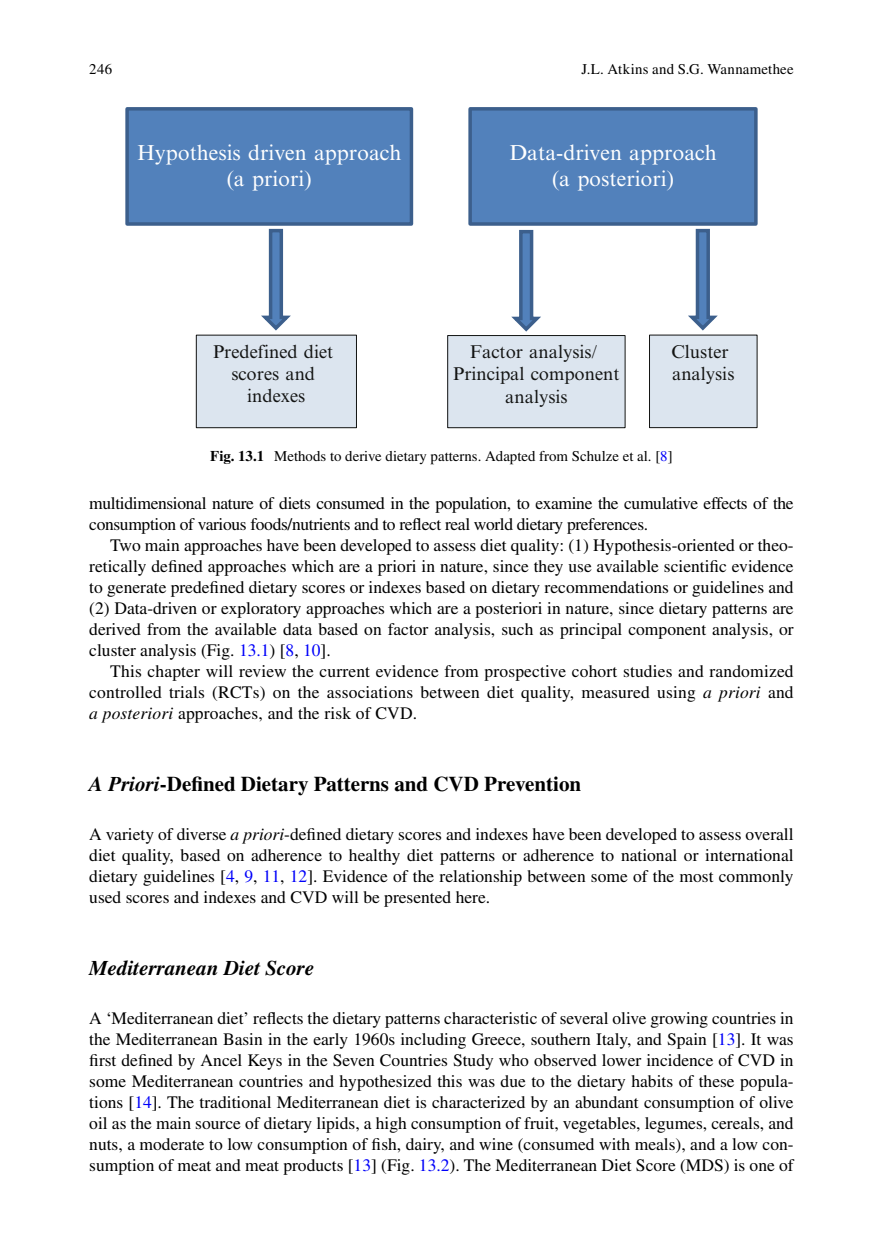
<style>
.page{position:relative;width:883px;height:1260px;background:#fff}
.page>*{position:absolute;margin:0;border:0;box-sizing:border-box;transform-origin:0 0}
.t1{font:21.7px/26.1px "Cfvvmr Vddsdc Times New Roman";color:#fff;text-align:center}
.t2{font:700 21px "Rntmtr Fxhqdn Times";color:#000}
.t3{font:italic 700 21px "Qpmwjp Lptbhq Times";color:#000}
.t4{font:18.55px/22.2px "Cfvvmr Vddsdc Times New Roman";color:#131413;text-align:center}
.t5{font:17.5px/21px "Nywbcl Qxmxvg Times";color:#000;text-align:justify}
.t6{font:17.5px/21px "Nywbcl Qxmxvg Times";letter-spacing:-.02em;color:#000}
.t7{font:14.88px "Nywbcl Qxmxvg Times";color:#000}
.t8{font:14.88px "Nywbcl Qxmxvg Times";letter-spacing:.02em;color:#000}
.s1{font-family:"Rntmtr Fxhqdn Times";font-weight:700}
.s2{color:#0000fa}
.s3{font-family:"Kxdplb Rhjvdb Times";font-style:italic}
.s4{font-family:"Qpmwjp Lptbhq Times";font-style:italic}
</style>
<div class="page">
<div style="left:127px;top:109px;width:284px;height:115px;background:#5281bb"></div>
<div style="left:125px;top:107px;width:288px;height:119px;border:4px solid #3c5f8c"></div>
<div style="left:470px;top:109px;width:286px;height:115px;background:#5281bb"></div>
<div style="left:468px;top:107px;width:290px;height:119px;border:4px solid #3c5f8c"></div>
<div style="left:196px;top:335px;width:160px;height:93px;background:#dce5ef"></div>
<div style="left:196px;top:335px;width:161px;height:93px;border:1px solid #131413"></div>
<svg style="left:261px;top:228px;width:30px;height:103px"></svg>
<div style="left:448px;top:336px;width:177px;height:92px;background:#dce5ef"></div>
<div style="left:447px;top:335px;width:179px;height:93px;border:1px solid #131413"></div>
<div style="left:650px;top:335px;width:107px;height:93px;background:#dce5ef"></div>
<div style="left:649px;top:335px;width:109px;height:93px;border:1px solid #131413"></div>
<svg style="left:511px;top:229px;width:30px;height:103px"></svg>
<svg style="left:688px;top:228px;width:30px;height:103px"></svg>
<p class="t7" style="left:89px;top:64px;width:24px">246</p>
<p class="t8" style="left:582px;top:64px;width:214px">J.L. Atkins and S.G. Wannamethee</p>
<p class="t1" style="left:137px;top:142px;width:266px">Hypothesis driven approach (a priori)</p>
<p class="t1" style="left:509px;top:142px;width:209px">Data-driven approach (a posteriori)</p>
<p class="t4" style="left:213px;top:342px;width:122px">Predefined diet scores and indexes</p>
<p class="t4" style="left:453px;top:342px;width:168px">Factor analysis/<br>Principal component analysis</p>
<p class="t4" style="left:672px;top:342px;width:64px;text-align:left">Cluster analysis</p>
<p class="t7" style="left:210px;top:450px;width:464px"><span class="s1">Fig. 13.1</span> Methods to derive dietary patterns. Adapted from Schulze et al. [ <span class="s2">8</span> ]</p>
<p class="t6" style="left:89px;top:495px;width:706px">multidimensional nature of diets consumed in the population, to examine the cumulative effects of the consumption of various foods/nutrients and to reflect real world dietary preferences.</p>
<p class="t5" style="left:89px;top:537px;width:706px;text-indent:21px">Two main approaches have been developed to assess diet quality: (1) Hypothesis-oriented or theo&shy;retically defined approaches which are a priori in nature, since they use available scientific evidence to generate predefined dietary scores or indexes based on dietary recommendations or guidelines and (2) Data-driven or exploratory approaches which are a posteriori in nature, since dietary patterns are derived from the available data based on factor analysis, such as principal component analysis , or cluster analysis (Fig. <span class="s2">13.1</span> ) [ <span class="s2">8</span> , <span class="s2">10</span> ].</p>
<p class="t5" style="left:89px;top:663px;width:706px;text-indent:21px">This chapter will review the current evidence from prospective cohort studies and randomized controlled trials (RCTs) on the associations between diet quality, measured using <span class="s3">a priori</span> and <span class="s3">a posteriori</span> approaches, and the risk of CVD.</p>
<p class="t2" style="left:89px;top:777px;width:494px"><span class="s4">A Priori</span>-Defined Dietary Patterns and CVD Prevention</p>
<p class="t5" style="left:89px;top:825px;width:706px">A variety of diverse <span class="s3">a priori</span> -defined dietary scores and indexes have been developed to assess overall diet quality, based on adherence to healthy diet patterns or adherence to national or international dietary guidelines [ <span class="s2">4</span> , <span class="s2">9</span> , <span class="s2">11</span> , <span class="s2">12</span> ]. Evidence of the relationship between some of the most commonly used scores and indexes and CVD will be presented here.</p>
<p class="t3" style="left:89px;top:960px;width:227px">Mediterranean Diet Score</p>
<p class="t5" style="left:89px;top:1009px;width:706px">A ‘Mediterranean diet’ reflects the dietary patterns characteristic of several olive growing countries in the Mediterranean Basin in the early 1960s including Greece, southern Italy, and Spain [ <span class="s2">13</span> ]. It was first defined by Ancel Keys in the Seven Countries Study who observed lower incidence of CVD in some Mediterranean countries and hypothesized this was due to the dietary habits of these popula&shy;tions [ <span class="s2">14</span> ]. The traditional Mediterranean diet is characterized by an abundant consumption of olive oil as the main source of dietary lipids, a high consumption of fruit, vegetables, legumes, cereals, and nuts, a moderate to low consumption of fish, dairy, and wine (consumed with meals), and a low con&shy;sumption of meat and meat products [ <span class="s2">13</span> ] (Fig. <span class="s2">13.2</span> ). The Mediterranean Diet Score (MDS) is one of</p>
</div>
